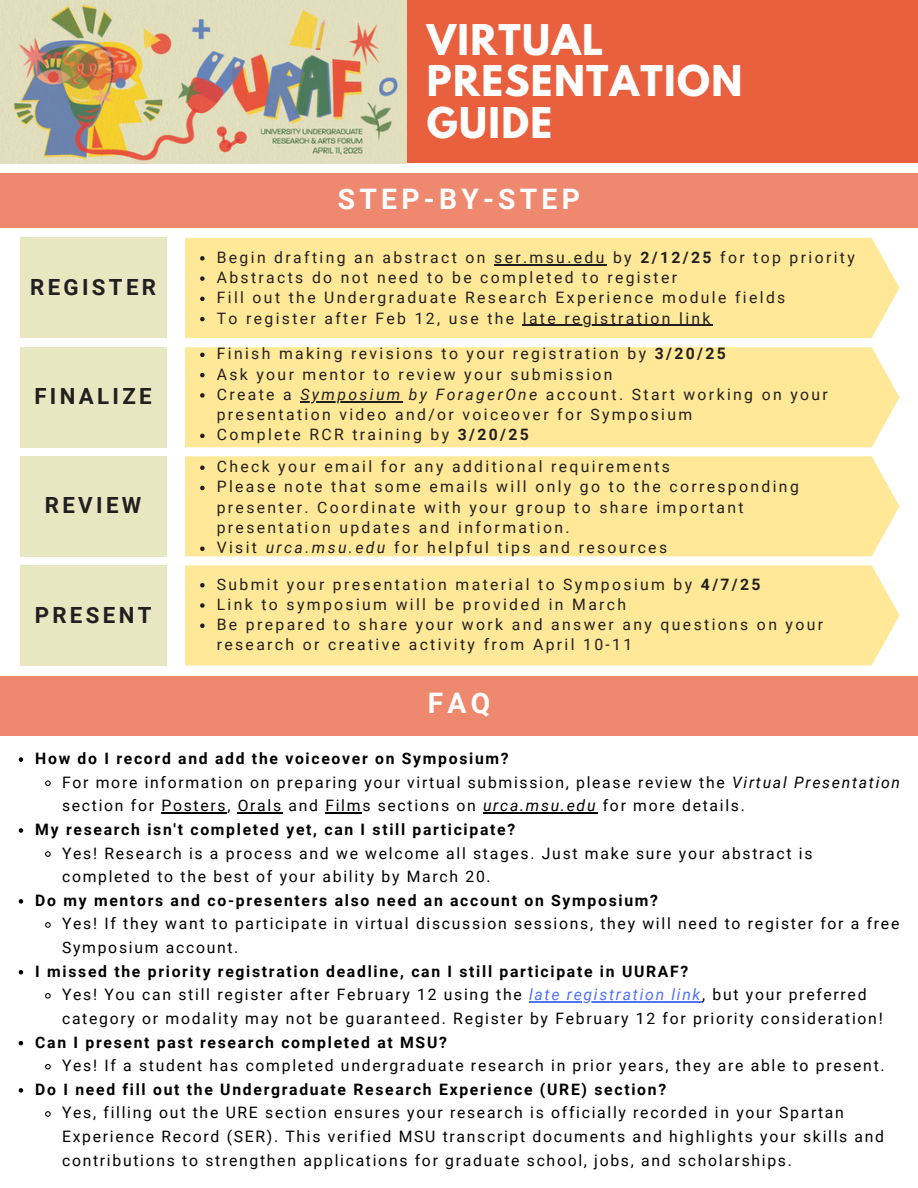
<style>
.page{position:relative;width:918px;height:1188px;background:#fff}
.page>*{position:absolute;margin:0;border:0;box-sizing:border-box;transform-origin:0 0}
.t1{font:700 37.5px/41.7px "League Spartan";letter-spacing:.035em;color:#fff}
.t2{font:700 28.35px "Roboto";letter-spacing:.15em;color:#fff}
.t3{font:700 22.2px "Roboto";letter-spacing:.15em;color:#231f20}
.t4{font:15.75px/23.7px "Roboto";letter-spacing:.11em;color:#000}
.t5{font:15.75px/20.2px "Roboto";letter-spacing:.15em;color:#231f20}
.t6{font:700 15.75px "Roboto";letter-spacing:.11em;color:#000}
.t7{font:italic 15.75px "Roboto";letter-spacing:.11em;color:#5271f5}
.t8{font:700 15.75px "Roboto";color:#231f20}
.s1{font-weight:700}
.s2{font-style:italic}
.s3{font-style:normal;color:#000}
</style>
<div class="page">
<div style="left:0;top:0;width:918px;height:163px;background:#e9603e"></div>
<div style="left:0;top:174px;width:918px;height:54px;background:#ee8970"></div>
<div style="left:185px;top:238px;width:715px;height:100px;background:#ffe998"></div>
<div style="left:0;top:676px;width:918px;height:60px;background:#ee8970"></div>
<div style="left:185px;top:565px;width:715px;height:101px;background:#ffe998"></div>
<div style="left:185px;top:347px;width:715px;height:100px;background:#ffe998"></div>
<div style="left:185px;top:456px;width:715px;height:100px;background:#ffe998"></div>
<div style="left:20px;top:238px;width:146px;height:100px;background:#e9e6c2"></div>
<div style="left:20px;top:347px;width:146px;height:100px;background:#e9e6c2"></div>
<div style="left:20px;top:456px;width:146px;height:100px;background:#e9e6c2"></div>
<div style="left:20px;top:565px;width:146px;height:101px;background:#e9e6c2"></div>
<svg style="left:19px;top:757px;width:4px;height:5px"></svg>
<svg style="left:45px;top:780px;width:6px;height:6px"></svg>
<hr style="left:161px;top:812px;width:66px;height:2px;background:#000">
<hr style="left:238px;top:812px;width:45px;height:2px;background:#000">
<hr style="left:325px;top:812px;width:37px;height:2px;background:#000">
<hr style="left:483px;top:812px;width:114px;height:2px;background:#000">
<svg style="left:19px;top:828px;width:4px;height:5px"></svg>
<svg style="left:45px;top:851px;width:6px;height:6px"></svg>
<svg style="left:19px;top:899px;width:4px;height:5px"></svg>
<svg style="left:45px;top:922px;width:6px;height:6px"></svg>
<svg style="left:19px;top:970px;width:4px;height:4px"></svg>
<svg style="left:45px;top:993px;width:6px;height:6px"></svg>
<hr style="left:529px;top:1001px;width:173px;height:2px;background:#5271f5">
<svg style="left:19px;top:1041px;width:4px;height:4px"></svg>
<svg style="left:45px;top:1063px;width:6px;height:7px"></svg>
<svg style="left:19px;top:1088px;width:4px;height:5px"></svg>
<svg style="left:45px;top:1111px;width:6px;height:6px"></svg>
<svg style="left:200px;top:256px;width:5px;height:5px"></svg>
<hr style="left:494px;top:264px;width:113px;height:1px;background:#231f20">
<svg style="left:200px;top:276px;width:5px;height:5px"></svg>
<svg style="left:200px;top:297px;width:5px;height:4px"></svg>
<svg style="left:200px;top:317px;width:5px;height:4px"></svg>
<hr style="left:523px;top:325px;width:190px;height:1px;background:#231f20">
<svg style="left:200px;top:353px;width:5px;height:4px"></svg>
<svg style="left:200px;top:373px;width:5px;height:4px"></svg>
<svg style="left:200px;top:393px;width:5px;height:5px"></svg>
<hr style="left:300px;top:401px;width:103px;height:1px;background:#231f20">
<svg style="left:200px;top:434px;width:5px;height:4px"></svg>
<svg style="left:200px;top:465px;width:5px;height:5px"></svg>
<svg style="left:200px;top:486px;width:5px;height:4px"></svg>
<svg style="left:200px;top:546px;width:5px;height:5px"></svg>
<svg style="left:200px;top:583px;width:5px;height:4px"></svg>
<svg style="left:200px;top:603px;width:5px;height:5px"></svg>
<svg style="left:200px;top:623px;width:5px;height:5px"></svg>
<img style="left:0;top:0;width:406px;height:163px">
<p class="t1" style="left:427px;top:24px;width:317px">VIRTUAL<br>PRESENTATION<br>GUIDE</p>
<h1 class="t3" style="left:30px;top:274px;width:128px">REGISTER</h1>
<h2 class="t3" style="left:34px;top:383px;width:119px">FINALIZE</h2>
<h3 class="t3" style="left:45px;top:493px;width:98px">REVIEW</h3>
<p class="t3" style="left:35px;top:602px;width:118px">PRESENT</p>
<p class="t2" style="left:338px;top:183px;width:244px">STEP-BY-STEP</p>
<h3 class="t5" style="left:217px;top:247px;width:640px">Begin drafting an abstract on ser.msu.edu by <span class="s1">2/12/25</span> for top priority</h3>
<p class="t5" style="left:217px;top:268px;width:462px">Abstracts do not need to be completed to register</p>
<p class="t5" style="left:217px;top:288px;width:570px">Fill out the Undergraduate Research Experience module fields</p>
<p class="t5" style="left:217px;top:308px;width:299px">To register after Feb 12, use the</p>
<h2 class="t5" style="left:523px;top:308px;width:189px">late registration link</h2>
<p class="t5" style="left:217px;top:344px;width:511px">Finish making revisions to your registration by <span class="s1">3/20/25</span></p>
<p class="t5" style="left:217px;top:364px;width:397px">Ask your mentor to review your submission</p>
<p class="t5" style="left:217px;top:384px;width:76px">Create a</p>
<p class="t5" style="left:217px;top:384px;width:613px;text-indent:84px"><span class="s2">Symposium by ForagerOne</span> account. Start working on your presentation video and/or voiceover for Symposium<br>Complete RCR training by</p>
<p class="t8" style="left:458px;top:426px;width:73px">3/20/25</p>
<p class="t5" style="left:217px;top:457px;width:455px">Check your email for any additional requirements</p>
<p class="t5" style="left:217px;top:477px;width:584px">Please note that some emails will only go to the corresponding presenter. Coordinate with your group to share important presentation updates and information.</p>
<p class="t5" style="left:217px;top:538px;width:452px">Visit <span class="s2">urca.msu.edu</span> for helpful tips and resources</p>
<p class="t5" style="left:217px;top:574px;width:545px">Submit your presentation material to Symposium by <span class="s1">4/7/25</span></p>
<p class="t5" style="left:217px;top:594px;width:411px">Link to symposium will be provided in March</p>
<p class="t5" style="left:217px;top:615px;width:608px">Be prepared to share your work and answer any questions on your research or creative activity from April 10-11</p>
<p class="t2" style="left:428px;top:687px;width:64px">FAQ</p>
<p class="t6" style="left:35px;top:750px;width:475px">How do I record and add the voiceover on Symposium?</p>
<p class="t4" style="left:62px;top:771px;width:840px">For more information on preparing your virtual submission, please review the <span class="s2">Virtual Presentation </span>section for Posters, Orals and Films sections on <span class="s2">urca.msu.edu</span> for more details.</p>
<p class="t6" style="left:35px;top:820px;width:481px">My research isn't completed yet, can I still participate?</p>
<h3 class="t4" style="left:62px;top:841px;width:752px">Yes! Research is a process and we welcome all stages. Just make sure your abstract is completed to the best of your ability by March 20.</h3>
<p class="t6" style="left:35px;top:891px;width:624px">Do my mentors and co-presenters also need an account on Symposium?</p>
<p class="t4" style="left:62px;top:912px;width:839px">Yes! If they want to participate in virtual discussion sessions, they will need to register for a free<br>Symposium account.</p>
<p class="t6" style="left:35px;top:962px;width:655px">I missed the priority registration deadline, can I still participate in UURAF?</p>
<p class="t4" style="left:62px;top:983px;width:461px">Yes! You can still register after February 12 using the</p>
<h3 class="t7" style="left:529px;top:986px;width:339px">late registration link<span class="s3">, but your preferred</span></h3>
<h3 class="t4" style="left:62px;top:1007px;width:822px">category or modality may not be guaranteed. Register by February 12 for priority consideration!</h3>
<h3 class="t6" style="left:35px;top:1033px;width:413px">Can I present past research completed at MSU?</h3>
<p class="t4" style="left:62px;top:1054px;width:824px">Yes! If a student has completed undergraduate research in prior years, they are able to present.</p>
<p class="t6" style="left:35px;top:1080px;width:632px">Do I need fill out the Undergraduate Research Experience (URE) section?</p>
<p class="t4" style="left:62px;top:1101px;width:824px">Yes, filling out the URE section ensures your research is officially recorded in your Spartan<br>Experience Record (SER). This verified MSU transcript documents and highlights your skills and contributions to strengthen applications for graduate school, jobs, and scholarships.</p>
</div>
